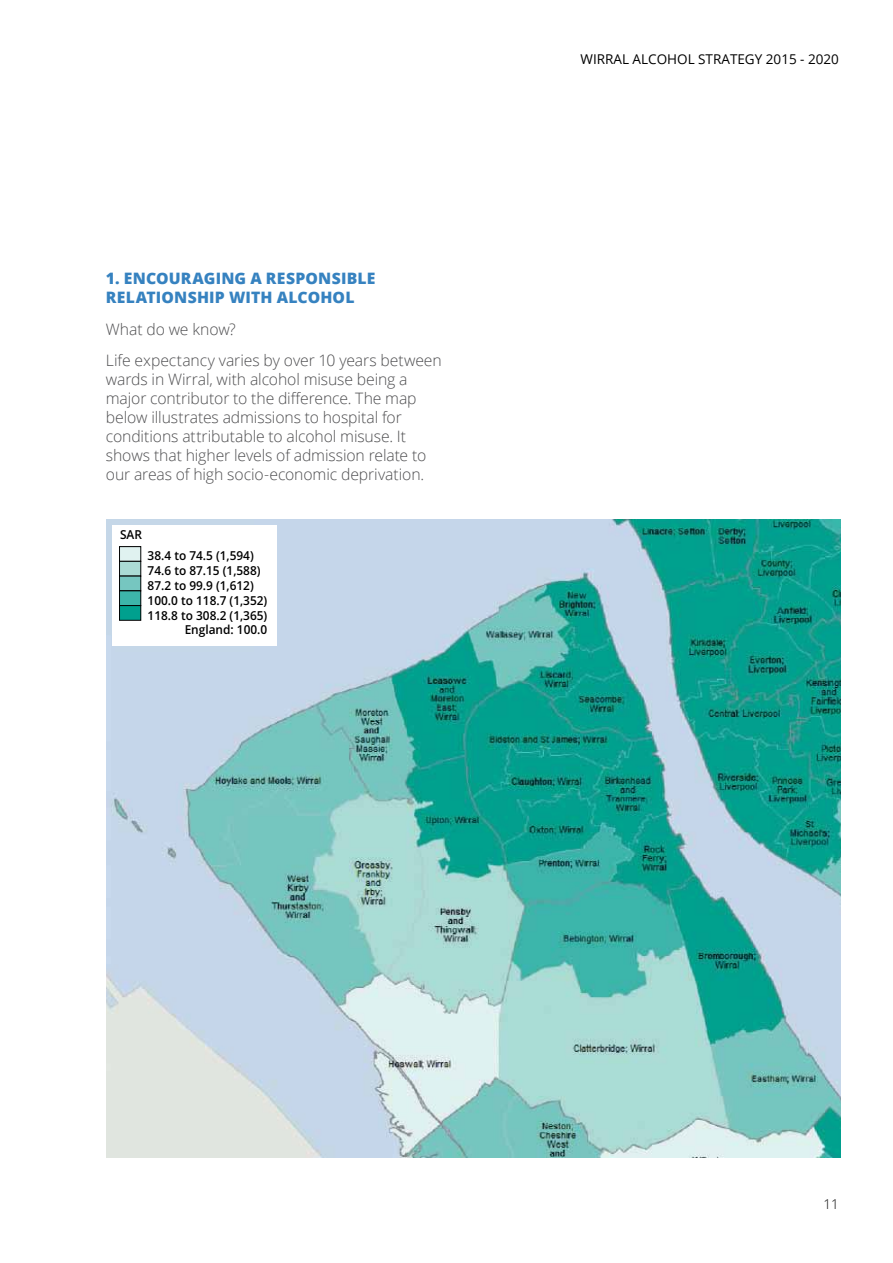
<style>
.page{position:relative;width:893px;height:1263px;background:#fff}
.page>*{position:absolute;margin:0;border:0;box-sizing:border-box;transform-origin:0 0}
.t1{font:300 15.75px/18.9px "Open Sans";letter-spacing:-.01em;color:#4d4d4f}
.t2{font:800 15.75px "Open Sans";letter-spacing:.015em;color:#3682c0}
.t3{font:13.5px "Open Sans";color:#000}
.t4{font:300 13.5px "Open Sans";color:#000}
.t5{font:600 12.3px "Open Sans";color:#000;scale:.96 1}
</style>
<div class="page">
<img style="left:106px;top:519px;width:734px;height:638px">
<div style="left:106px;top:520px;width:124px;height:115px;background:#c5d7e8"></div>
<div style="left:115px;top:519px;width:139px;height:133px;background:#c5d7e8"></div>
<div style="left:112px;top:525px;width:165px;height:120px;background:#fff"></div>
<div style="left:120px;top:547px;width:21px;height:14px;background:#e0f2f0"></div>
<div style="left:119px;top:546px;width:22px;height:16px;border:1px solid #000"></div>
<div style="left:120px;top:561px;width:21px;height:15px;background:#abdbd5"></div>
<div style="left:119px;top:561px;width:22px;height:15px;border:1px solid #000"></div>
<div style="left:120px;top:576px;width:21px;height:15px;background:#76c6c0"></div>
<div style="left:119px;top:576px;width:22px;height:15px;border:1px solid #000"></div>
<div style="left:120px;top:591px;width:21px;height:14px;background:#3db5aa"></div>
<div style="left:119px;top:590px;width:22px;height:16px;border:1px solid #000"></div>
<div style="left:120px;top:605px;width:21px;height:15px;background:#00a08e"></div>
<div style="left:119px;top:605px;width:22px;height:16px;border:1px solid #000"></div>
<p class="t2" style="left:106px;top:266px;width:52px">1. ENCOURAGI</p>
<p class="t2" style="left:221px;top:266px;width:129px">NG A RESPONSIBLE</p>
<p class="t2" style="left:106px;top:285px;width:12px">RELA</p>
<p class="t2" style="left:146px;top:285px;width:61px">TIONSHIP</p>
<p class="t2" style="left:229px;top:285px;width:60px">WITH ALCOHOL</p>
<p class="t1" style="left:106px;top:313px;width:337px;line-height:31.7px">What do we know?<br>Life expectancy varies by over 10 years between</p>
<p class="t1" style="left:106px;top:370px;width:322px">wards in Wirral, with alcohol misuse being a major contributor to the difference. The map below illustrates admissions to hospital for conditions attributable to alcohol misuse. It shows that higher levels of admission relate to our areas of high socio-economic deprivation.</p>
<p class="t5" style="left:120px;top:526px;width:24px">SAR</p>
<p class="t5" style="left:148px;top:547px;width:112px">38.4 to 74.5 (1,594)</p>
<p class="t5" style="left:148px;top:562px;width:119px">74.6 to 87.15 (1,588)</p>
<p class="t5" style="left:148px;top:577px;width:112px">87.2 to 99.9 (1,612)</p>
<p class="t5" style="left:148px;top:592px;width:126px">100.0 to 118.7 (1,352)</p>
<p class="t5" style="left:148px;top:607px;width:126px">118.8 to 308.2 (1,365)</p>
<p class="t5" style="left:185px;top:621px;width:88px">England: 100.0</p>
<p class="t3" style="left:581px;top:50px;width:260px">WIRRAL ALCOHOL STRATEGY 2015 - 2020</p>
<p class="t4" style="left:824px;top:1194px;width:17px">11</p>
</div>
